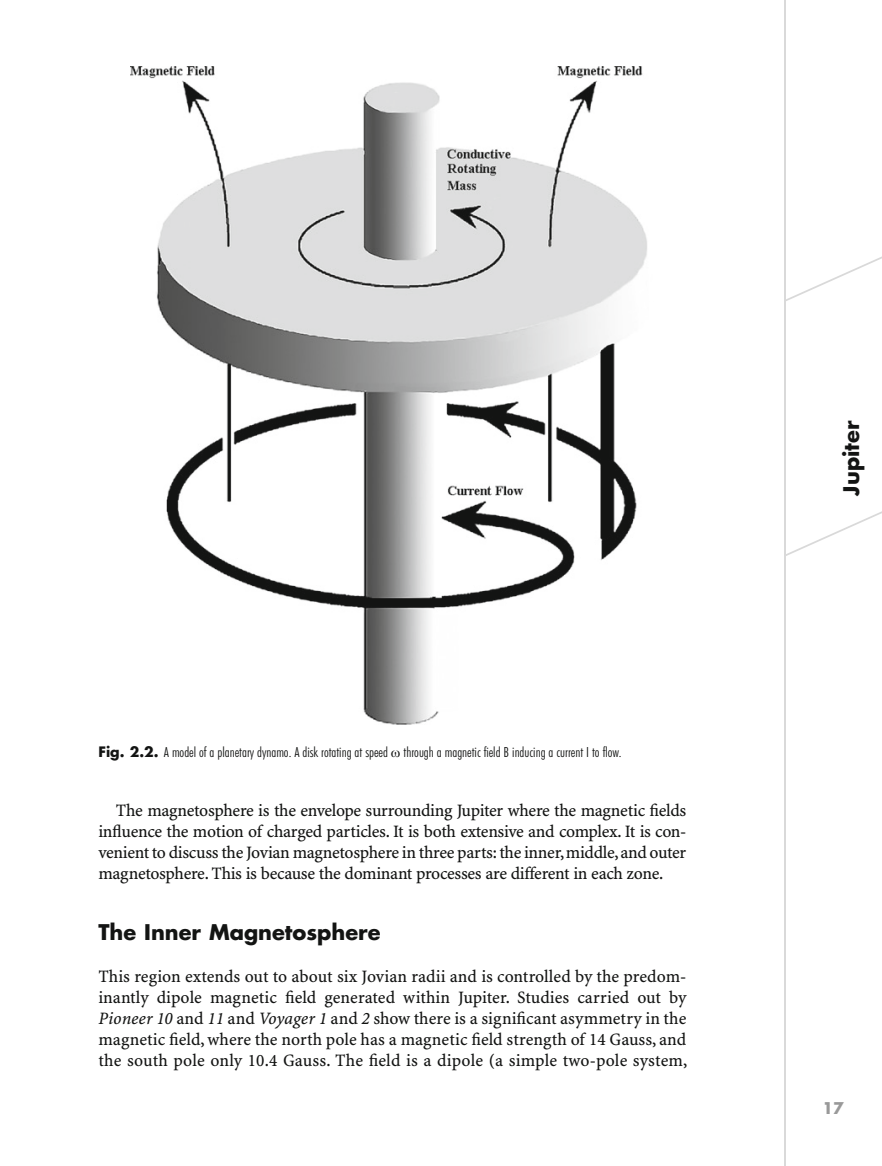
<style>
.page{position:relative;width:882px;height:1166px;background:#fff}
.page>*{position:absolute;margin:0;border:0;box-sizing:border-box;transform-origin:0 0}
.t1{font:700 21px "Futura";color:#131413}
.t2{font:17.5px/21px "S Minion Plus Tab";letter-spacing:-.01em;color:#131413;text-align:justify}
.t3{font:700 15.75px "Futura";color:#999}
.t4{font:14px "Futura Light Condensed BT";color:#131413}
.s1{font-family:"Futura";font-weight:700}
.s2{font-style:italic}
</style>
<div class="page">
<hr style="left:785px;top:0;width:1px;height:1166px;background:#d9d9d9">
<svg style="left:786px;top:256px;width:96px;height:45px"></svg>
<svg style="left:786px;top:511px;width:96px;height:45px"></svg>
<img style="left:131px;top:67px;width:516px;height:657px">
<p class="t4" style="left:98px;top:743px;width:525px"><span class="s1">Fig. 2.2.</span> A model of a planetary dynamo. A disk rotating at speed through a magnetic field B inducing a current I to flow.</p>
<p class="t2" style="left:98px;top:800px;width:590px;text-indent:18px">The magnetosphere is the envelope surrounding Jupiter where the magnetic fields influence the motion of charged particles. It is both extensive and complex. It is con&shy;venient to discuss the Jovian magnetosphere in three parts: the inner, middle, and outer magnetosphere. This is because the dominant processes are different in each zone.</p>
<p class="t1" style="left:98px;top:917px;width:284px">The Inner Magnetosphere</p>
<p class="t2" style="left:98px;top:965px;width:591px">This region extends out to about six Jovian radii and is controlled by the predom&shy;inantly dipole magnetic field generated within Jupiter. Studies carried out by <span class="s2">Pioneer 10</span> and <span class="s2">11</span> and <span class="s2">Voyager 1</span> and <span class="s2">2</span> show there is a significant asymmetry in the magnetic field, where the north pole has a magnetic field strength of 14 Gauss, and the south pole only 10.4 Gauss. The field is a dipole (a simple two-pole system,</p>
<p class="t1" style="left:837px;top:495px;width:76px;rotate:-90deg">Jupiter</p>
<p class="t3" style="left:822px;top:1097px;width:23px">17</p>
</div>
